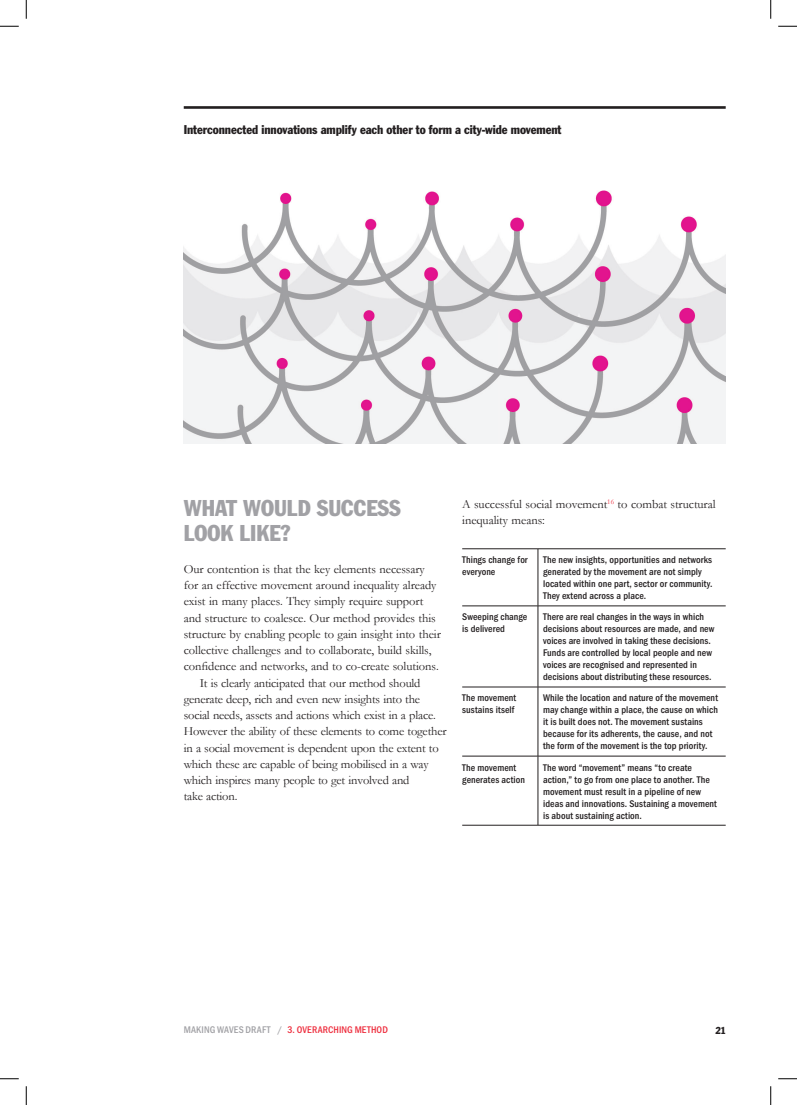
<style>
.page{position:relative;width:797px;height:1105px;background:#fff}
.page>*{position:absolute;margin:0;border:0;box-sizing:border-box;transform-origin:0 0}
.t1{font:condensed 22.5px/24.5px "Franklin Gothic Std";color:#a1a1a5}
.t2{font:12.5px/16.2px "Garamond";letter-spacing:-.005em;color:#231f20}
.t3{font:condensed 12.5px "Franklin Gothic Std";letter-spacing:-.005em;color:#231f20}
.t4{font:500 condensed 10px/12px "ITC Franklin Gothic Std";letter-spacing:.005em;color:#231f20}
.t5{font:500 10px "Franklin Gothic URW Con";letter-spacing:.02em;color:#a1a1a5}
.t6{font:500 10px "Franklin Gothic URW Con";color:#ee2f3f}
.t7{font:condensed 10px "Franklin Gothic Std";color:#231f20}
.s1{color:#ee2f3f}
</style>
<div class="page">
<img style="left:184px;top:190px;width:541px;height:253px">
<hr style="left:184px;top:106px;width:541px;height:3px;background:#231f20">
<svg style="left:538px;top:549px;width:187px;height:276px"></svg>
<hr style="left:462px;top:687px;width:76px;height:1px;background:#231f20">
<hr style="left:462px;top:756px;width:76px;height:1px;background:#231f20">
<hr style="left:462px;top:825px;width:76px;height:1px;background:#231f20">
<hr style="left:462px;top:606px;width:76px;height:1px;background:#231f20">
<hr style="left:538px;top:606px;width:187px;height:1px;background:#231f20">
<hr style="left:538px;top:687px;width:187px;height:1px;background:#231f20">
<hr style="left:537px;top:549px;width:1px;height:57px;background:#231f20">
<hr style="left:537px;top:606px;width:1px;height:81px;background:#231f20">
<hr style="left:537px;top:687px;width:1px;height:69px;background:#231f20">
<hr style="left:538px;top:756px;width:187px;height:1px;background:#231f20">
<hr style="left:537px;top:756px;width:1px;height:69px;background:#231f20">
<hr style="left:538px;top:825px;width:187px;height:1px;background:#231f20">
<hr style="left:462px;top:548px;width:76px;height:1px;background:#231f20">
<hr style="left:538px;top:548px;width:187px;height:1px;background:#231f20">
<svg style="left:0;top:25px;width:19px;height:2px"></svg>
<svg style="left:778px;top:25px;width:19px;height:2px"></svg>
<svg style="left:0;top:1078px;width:19px;height:1px"></svg>
<svg style="left:778px;top:1078px;width:19px;height:1px"></svg>
<svg style="left:25px;top:0;width:2px;height:19px"></svg>
<svg style="left:25px;top:1086px;width:2px;height:19px"></svg>
<svg style="left:770px;top:0;width:1px;height:19px"></svg>
<svg style="left:770px;top:1086px;width:1px;height:19px"></svg>
<p class="t3" style="left:184px;top:122px;width:379px">Interconnected innovations amplify each other to form a city-wide movement</p>
<h1 class="t1" style="left:184px;top:496px;width:219px">WHAT WOULD SUCCESS<br>LOOK LIKE?</h1>
<p class="t2" style="left:184px;top:561px;width:242px">Our contention is that the key elements necessary</p>
<p class="t2" style="left:184px;top:577px;width:254px">for an effective movement around inequality already</p>
<p class="t2" style="left:184px;top:593px;width:241px">exist in many places. They simply require support</p>
<p class="t2" style="left:184px;top:609px;width:253px">and structure to coalesce. Our method provides this</p>
<p class="t2" style="left:184px;top:626px;width:258px">structure by enabling people to gain insight into their</p>
<p class="t2" style="left:184px;top:642px;width:249px">collective challenges and to collaborate, build skills,</p>
<p class="t2" style="left:184px;top:658px;width:256px">confidence and networks, and to co-create solutions.</p>
<p class="t2" style="left:200px;top:674px;width:222px">It is clearly anticipated that our method should</p>
<p class="t2" style="left:184px;top:691px;width:238px">generate deep, rich and even new insights into the</p>
<p class="t2" style="left:184px;top:707px;width:253px">social needs, assets and actions which exist in a place.</p>
<p class="t2" style="left:184px;top:723px;width:264px">However the ability of these elements to come together</p>
<p class="t2" style="left:184px;top:739px;width:256px">in a social movement is dependent upon the extent to</p>
<p class="t2" style="left:184px;top:756px;width:246px">which these are capable of being mobilised in a way</p>
<p class="t2" style="left:184px;top:772px;width:227px">which inspires many people to get involved and</p>
<p class="t2" style="left:184px;top:788px;width:55px">take action.</p>
<p class="t2" style="left:462px;top:496px;width:255px">A successful social movement<sup>16</sup> to combat structural inequality means:</p>
<p class="t4" style="left:462px;top:554px;width:67px">Things change for everyone</p>
<p class="t4" style="left:543px;top:554px;width:171px">The new insights, opportunities and networks generated by the movement are not simply located within one part, sector or community.<br>They extend across a place.</p>
<p class="t4" style="left:462px;top:611px;width:67px">Sweeping change is delivered</p>
<p class="t4" style="left:543px;top:611px;width:173px">There are real changes in the ways in which decisions about resources are made, and new voices are involved in taking these decisions.<br>Funds are controlled by local people and new voices are recognised and represented in decisions about distributing these resources.</p>
<p class="t4" style="left:462px;top:692px;width:56px">The movement sustains itself</p>
<p class="t4" style="left:543px;top:692px;width:176px">While the location and nature of the movement may change within a place, the cause on which it is built does not. The movement sustains because for its adherents, the cause, and not the form of the movement is the top priority.</p>
<p class="t4" style="left:462px;top:761px;width:64px">The movement generates action</p>
<p class="t4" style="left:543px;top:761px;width:175px">The word “movement” means “to create action,” to go from one place to another. The movement must result in a pipeline of new ideas and innovations. Sustaining a movement is about sustaining action.</p>
<p class="t5" style="left:184px;top:1023px;width:125px">MAKING WAVES DRAFT / <span class="s1">3. OVERARCHING</span></p>
<p class="t6" style="left:354px;top:1023px;width:7px">METHOD</p>
<p class="t7" style="left:715px;top:1024px;width:12px">21</p>
</div>
